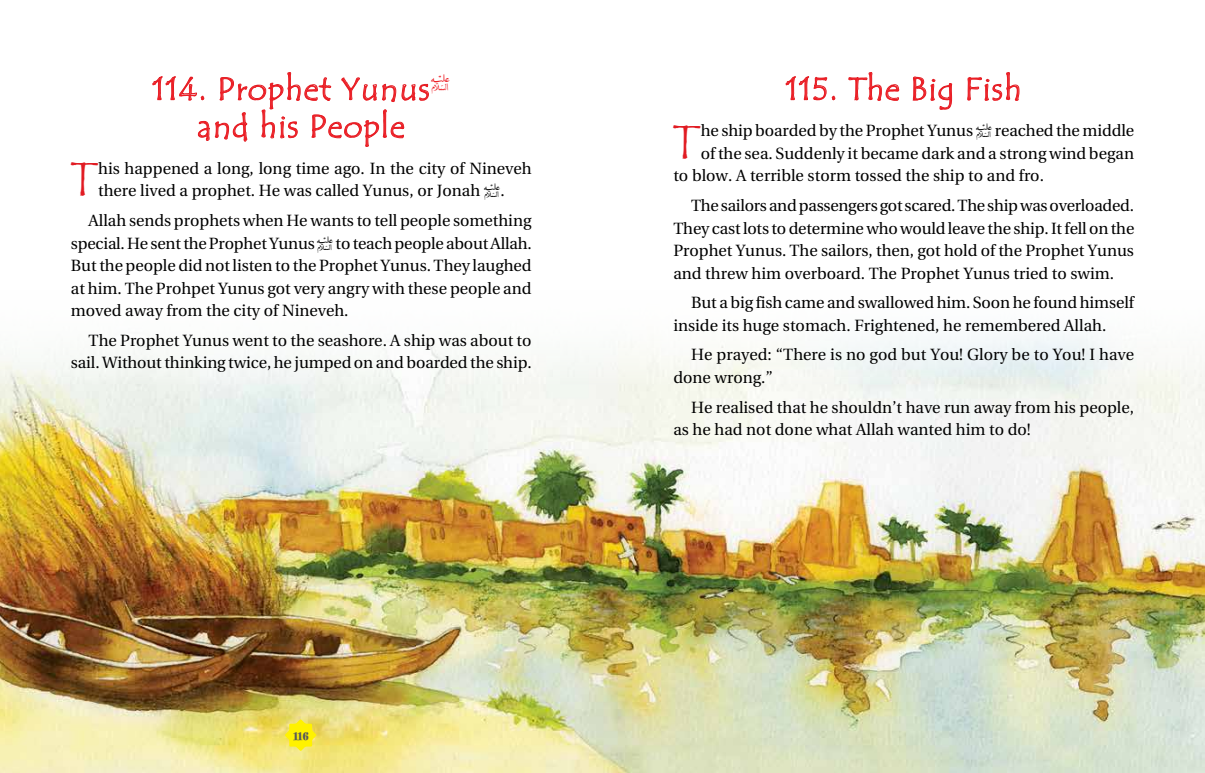
<style>
.page{position:relative;width:1205px;height:773px;background:#fff}
.page>*{position:absolute;margin:0;border:0;box-sizing:border-box;transform-origin:0 0}
.t1{font:49px "Tempus Sans ITC";color:#e11b22}
.t2{font:32.5px/37.5px "Tempus Sans ITC";letter-spacing:.03em;color:#ed1d24;text-align:center}
.t3{font:16.25px/22.5px "Utopia";color:#000}
.t4{font:15px "Spumoni LP";color:#58595b}
.s1{font-family:"Timesdiacritic Roman"}
</style>
<div class="page">
<img style="left:0;top:334px;width:1205px;height:438px">
<svg style="left:152px;top:72px;width:277px;height:75px"></svg>
<svg style="left:785px;top:76px;width:50px;height:25px"></svg>
<svg style="left:848px;top:72px;width:51px;height:29px"></svg>
<svg style="left:912px;top:76px;width:40px;height:34px"></svg>
<svg style="left:967px;top:72px;width:52px;height:29px"></svg>
<svg style="left:284px;top:718px;width:33px;height:33px"></svg>
<h2 class="t2" style="left:153px;top:71px;width:299px">114. Prophet Yunus<sup>∑ </sup>and his People</h2>
<h1 class="t1" style="left:69px;top:149px;width:28px">T</h1>
<p class="t3" style="left:98px;top:157px;width:435px">his happened a long, long time ago. In the city of Nineveh there lived a prophet. He was called Yunus, or Jonah <span class="s1">∑</span>.</p>
<p class="t3" style="left:71px;top:209px;width:462px;text-align:justify;text-indent:18px">Allah sends prophets when He wants to tell people something special. He sent the Prophet Yunus <span class="s1">∑</span> to teach people about Allah.<br>But the people did not listen to the Prophet Yunus. They laughed at him. The Prohpet Yunus got very angry with these people and moved away from the city of Nineveh.</p>
<p class="t3" style="left:71px;top:329px;width:462px;text-align:right">The Prophet Yunus went to the seashore. A ship was about to sail. Without thinking twice, he jumped on and boarded the ship.</p>
<p class="t4" style="left:293px;top:728px;width:17px">116</p>
<h2 class="t2" style="left:786px;top:71px;width:237px">115. The Big Fish</h2>
<h1 class="t1" style="left:672px;top:112px;width:28px">T</h1>
<p class="t3" style="left:701px;top:120px;width:435px">he ship boarded by the Prophet Yunus <span class="s1">∑</span> reached the middle</p>
<p class="t3" style="left:701px;top:142px;width:435px">of the sea. Suddenly it became dark and a strong wind began</p>
<p class="t3" style="left:673px;top:165px;width:372px">to blow. A terrible storm tossed the ship to and fro.</p>
<p class="t3" style="left:673px;top:194px;width:462px;text-align:justify;text-indent:18px">The sailors and passengers got scared. The ship was overloaded.<br>They cast lots to determine who would leave the ship. It fell on the Prophet Yunus. The sailors, then, got hold of the Prophet Yunus and threw him overboard. The Prophet Yunus tried to swim.</p>
<p class="t3" style="left:673px;top:292px;width:462px;text-indent:18px">But a big fish came and swallowed him. Soon he found himself inside its huge stomach. Frightened, he remembered Allah.</p>
<p class="t3" style="left:673px;top:344px;width:462px;text-indent:18px">He prayed: “There is no god but You! Glory be to You! I have done wrong.”</p>
<p class="t3" style="left:673px;top:396px;width:462px;text-indent:18px">He realised that he shouldn’t have run away from his people, as he had not done what Allah wanted him to do!</p>
</div>
